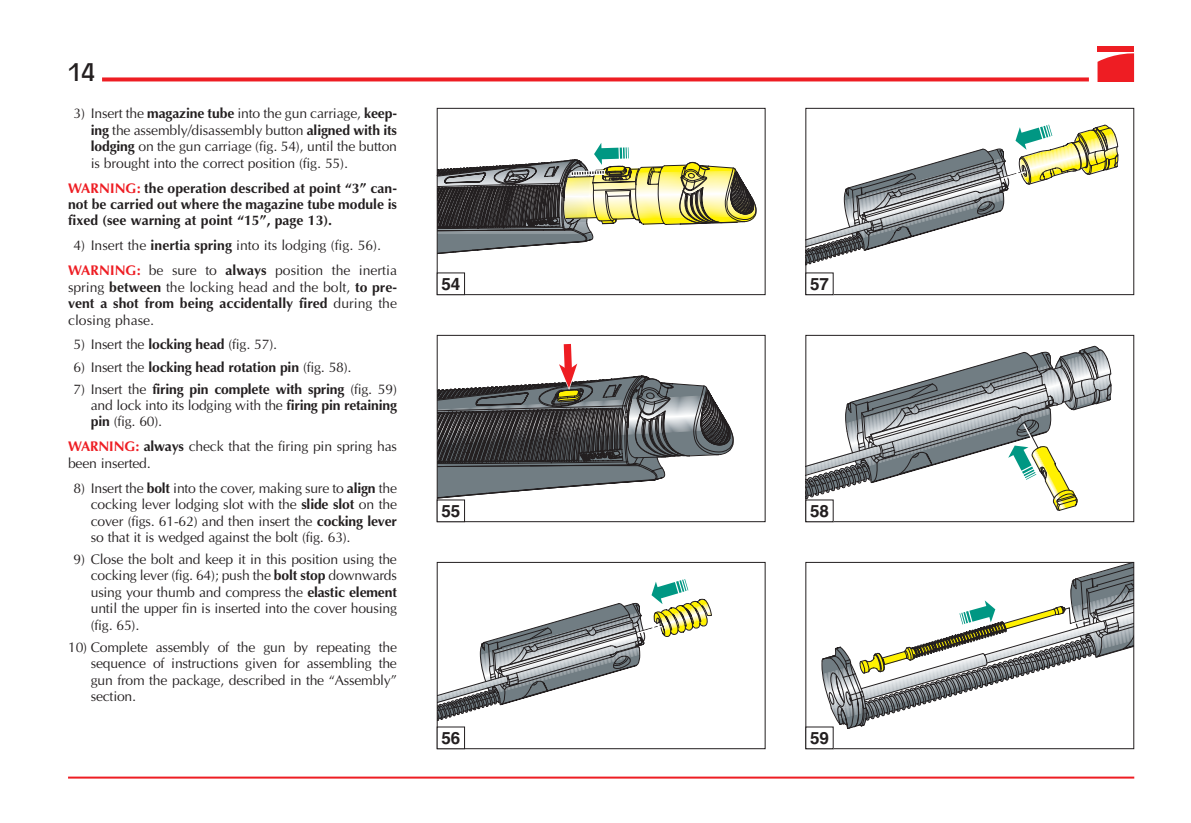
<style>
.page{position:relative;width:1191px;height:823px;background:#fff}
.page>*{position:absolute;margin:0;border:0;box-sizing:border-box;transform-origin:0 0}
.t1{font:24px "Antique Olive";color:#231f20}
.t2{font:700 17px "Helvetica";color:#231f20}
.t3{font:14px/16.4px "Optima";letter-spacing:-.015em;color:#231f20;text-align:justify}
.t4{font:700 14px/16.4px "Optima";color:#231f20;text-align:justify}
.s1{font-weight:700}
.s2{color:#ee1d23}
.s3{font-weight:700;color:#ee1d23}
.s4{font-weight:400}
</style>
<div class="page">
<hr style="left:68px;top:776px;width:1066px;height:2px;background:#ee1d23">
<div style="left:1097px;top:46px;width:37px;height:6px;background:#ee1d23"></div>
<svg style="left:1097px;top:53px;width:37px;height:28px"></svg>
<svg style="left:102px;top:77px;width:987px;height:4px;background:#ef373c"></svg>
<svg style="left:439px;top:143px;width:318px;height:111px"></svg>
<div style="left:437px;top:108px;width:328px;height:187px;border:1px solid #231f20"></div>
<div style="left:437px;top:272px;width:28px;height:23px;border:1px solid #231f20"></div>
<svg style="left:439px;top:343px;width:294px;height:155px"></svg>
<div style="left:437px;top:334px;width:328px;height:188px;border:1px solid #231f20"></div>
<div style="left:437px;top:499px;width:28px;height:23px;border:1px solid #231f20"></div>
<svg style="left:439px;top:579px;width:273px;height:167px"></svg>
<div style="left:437px;top:561px;width:328px;height:187px;border:1px solid #231f20"></div>
<div style="left:437px;top:726px;width:27px;height:22px;background:#fff"></div>
<svg style="left:807px;top:124px;width:312px;height:169px"></svg>
<div style="left:805px;top:108px;width:329px;height:187px;border:1px solid #231f20"></div>
<div style="left:806px;top:273px;width:27px;height:21px;background:#fff"></div>
<div style="left:805px;top:272px;width:28px;height:23px;border:1px solid #231f20"></div>
<svg style="left:807px;top:346px;width:304px;height:174px"></svg>
<div style="left:805px;top:334px;width:329px;height:188px;border:1px solid #231f20"></div>
<div style="left:806px;top:499px;width:27px;height:22px;background:#fff"></div>
<div style="left:805px;top:499px;width:28px;height:23px;border:1px solid #231f20"></div>
<svg style="left:821px;top:563px;width:311px;height:165px"></svg>
<div style="left:805px;top:561px;width:329px;height:187px;border:1px solid #231f20"></div>
<p class="t1" style="left:68px;top:58px;width:28px">14</p>
<p class="t3" style="left:91px;top:106px;width:308px;text-indent:-17px">3) Insert the <span class="s1">magazine tube</span> into the gun carriage, <span class="s1">keep&shy;ing</span> the assembly/disassembly button <span class="s1">aligned with its lodging</span> on the gun carriage (fig. 54), until the button is brought into the correct position (fig. 55).</p>
<p class="t4" style="left:68px;top:180px;width:330px"><span class="s2">WARNING:</span> the operation described at point “3” can&shy;not be carried out where the magazine tube module is fixed (see warning at point “15”, page 13).</p>
<p class="t3" style="left:68px;top:233px;width:330px;line-height:25px;text-indent:5px">4) Insert the <span class="s1">inertia spring</span> into its lodging (fig. 56).<br><span class="s3">WARNING:</span> be sure to <span class="s1">always</span> position the inertia</p>
<p class="t3" style="left:68px;top:279px;width:330px">spring <span class="s1">between</span> the locking head and the bolt, <span class="s1">to pre&shy;vent a shot from being accidentally fired</span> during the closing phase.</p>
<p class="t3" style="left:74px;top:336px;width:205px">5) Insert the <span class="s1">locking head</span> (fig. 57).</p>
<p class="t4" style="left:74px;top:358px;width:279px"><span class="s4">6) Insert the</span> locking head rotation pin <span class="s4">(fig. 58).</span></p>
<p class="t3" style="left:91px;top:380px;width:308px;text-indent:-17px">7) Insert the <span class="s1">firing pin complete with spring</span> (fig. 59) and lock into its lodging with the <span class="s1">firing pin retaining pin</span> (fig. 60).</p>
<p class="t3" style="left:68px;top:438px;width:330px"><span class="s3">WARNING:</span> <span class="s1">always</span> check that the firing pin spring has been inserted.</p>
<p class="t3" style="left:91px;top:479px;width:308px;text-indent:-17px">8) Insert the <span class="s1">bolt</span> into the cover, making sure to <span class="s1">align</span> the cocking lever lodging slot with the <span class="s1">slide slot</span> on the cover (figs. 61-62) and then insert the <span class="s1">cocking lever </span>so that it is wedged against the bolt (fig. 63).</p>
<p class="t3" style="left:91px;top:551px;width:308px;text-indent:-17px">9) Close the bolt and keep it in this position using the cocking lever (fig. 64); push the <span class="s1">bolt stop</span> downwards using your thumb and compress the <span class="s1">elastic element </span>until the upper fin is inserted into the cover housing (fig. 65).</p>
<p class="t3" style="left:91px;top:638px;width:308px;text-indent:-23px">10) Complete assembly of the gun by repeating the sequence of instructions given for assembling the gun from the package, described in the “Assembly” section.</p>
<p class="t2" style="left:441px;top:273px;width:20px">54</p>
<p class="t2" style="left:441px;top:500px;width:20px">55</p>
<p class="t2" style="left:441px;top:727px;width:20px">56</p>
<p class="t2" style="left:810px;top:273px;width:20px">57</p>
<p class="t2" style="left:810px;top:500px;width:20px">58</p>
<p class="t2" style="left:810px;top:727px;width:20px">59</p>
</div>
